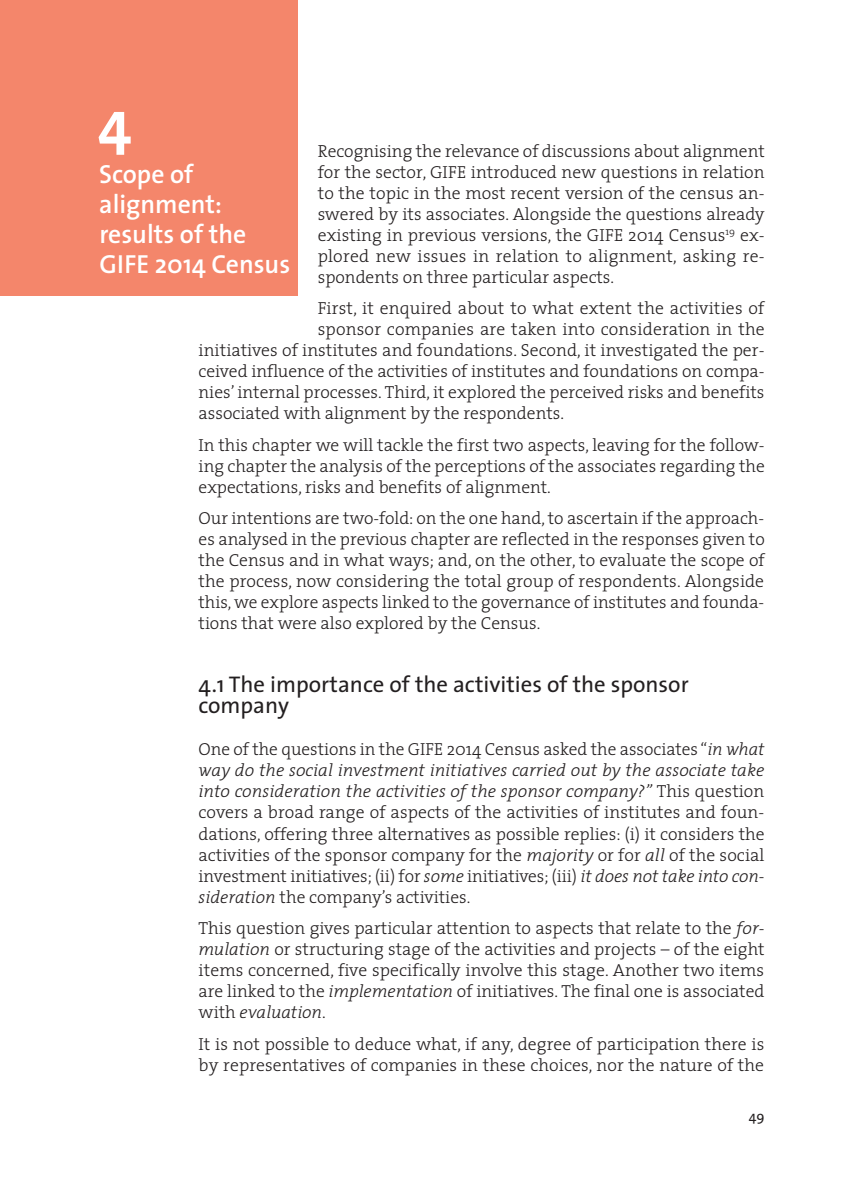
<style>
.page{position:relative;width:844px;height:1191px;background:#fff}
.page>*{position:absolute;margin:0;border:0;box-sizing:border-box;transform-origin:0 0}
.t1{font:700 61.25px "The Sans";color:#fff}
.t2{font:600 26.25px/29.8px "The Sans";color:#fff}
.t3{font:22.75px/21px "The Sans";color:#231f20}
.t4{font:300 17.5px/21px "The Serif";color:#231f20;text-align:justify}
.t5{font:14px "The Sans";color:#231f20}
.s1{font-style:italic}
</style>
<div class="page">
<div style="left:0;top:0;width:298px;height:295px;background:#f4866b"></div>
<h1 class="t1" style="left:98px;top:72px;width:35px">4</h1>
<h2 class="t2" style="left:99px;top:159px;width:192px">Scope of alignment: results of the<br>GIFE 2014 Census</h2>
<p class="t4" style="left:317px;top:140px;width:448px">Recognising the relevance of discussions about alignment for the sector, GIFE introduced new questions in relation to the topic in the most recent version of the census an&shy;swered by its associates. Alongside the questions already existing in previous versions, the GIFE 2014 Census<sup>19</sup> ex&shy;plored new issues in relation to alignment, asking re&shy;spondents on three particular aspects.</p>
<p class="t4" style="left:317px;top:297px;width:448px">First, it enquired about to what extent the activities of</p>
<p class="t4" style="left:317px;top:318px;width:448px">sponsor companies are taken into consideration in the</p>
<p class="t4" style="left:198px;top:339px;width:567px">initiatives of institutes and foundations. Second, it investigated the per-</p>
<p class="t4" style="left:198px;top:360px;width:567px">ceived influence of the activities of institutes and foundations on compa-</p>
<p class="t4" style="left:198px;top:381px;width:567px">nies’ internal processes. Third, it explored the perceived risks and benefits</p>
<p class="t4" style="left:198px;top:402px;width:367px">associated with alignment by the respondents.</p>
<p class="t4" style="left:198px;top:434px;width:567px">In this chapter we will tackle the first two aspects, leaving for the follow&shy;ing chapter the analysis of the perceptions of the associates regarding the expectations, risks and benefits of alignment.</p>
<p class="t4" style="left:198px;top:507px;width:567px">Our intentions are two-fold: on the one hand, to ascertain if the approach&shy;es analysed in the previous chapter are reflected in the responses given to the Census and in what ways; and, on the other, to evaluate the scope of the process, now considering the total group of respondents. Alongside this, we explore aspects linked to the governance of institutes and founda&shy;tions that were also explored by the Census.</p>
<h3 class="t3" style="left:198px;top:673px;width:491px">4.1 The importance of the activities of the sponsor company</h3>
<p class="t4" style="left:198px;top:738px;width:567px">One of the questions in the GIFE 2014 Census asked the associates “<span class="s1">in what way do the social investment initiatives carried out by the associate take into consideration the activities of the sponsor company?”</span> This question covers a broad range of aspects of the activities of institutes and foun&shy;dations, offering three alternatives as possible replies: (i) it considers the activities of the sponsor company for the <span class="s1">majority</span> or for <span class="s1">all</span> of the social investment initiatives; (ii) for <span class="s1">some</span> initiatives; (iii) <span class="s1">it does not take into con&shy;sideration</span> the company’s activities.</p>
<p class="t4" style="left:198px;top:917px;width:567px">This question gives particular attention to aspects that relate to the <span class="s1">for&shy;mulation</span> or structuring stage of the activities and projects – of the eight items concerned, five specifically involve this stage. Another two items are linked to the <span class="s1">implementation</span> of initiatives. The final one is associated with <span class="s1">evaluation</span>.</p>
<p class="t4" style="left:198px;top:1032px;width:567px">It is not possible to deduce what, if any, degree of participation there is by representatives of companies in these choices, nor the nature of the</p>
<p class="t5" style="left:748px;top:1104px;width:17px">49</p>
</div>
